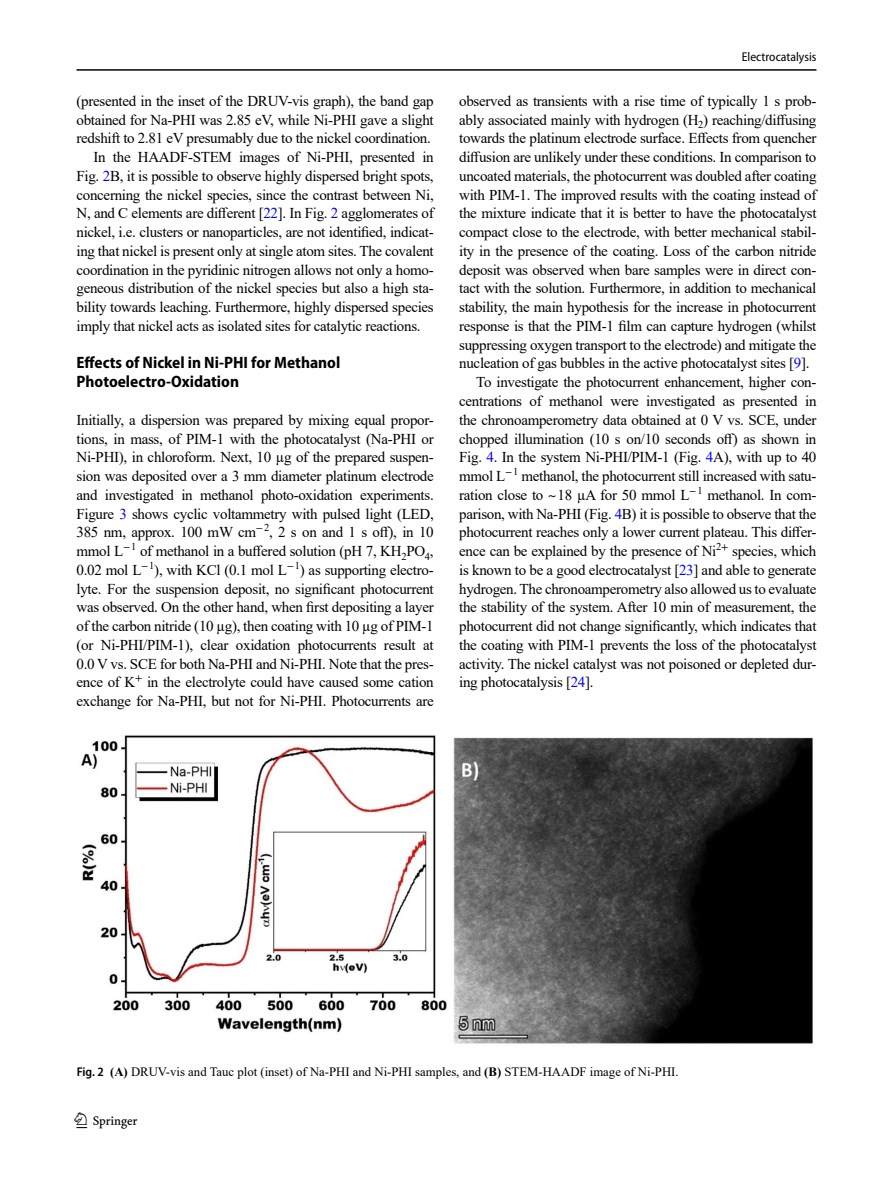
<style>
.page{position:relative;width:893px;height:1187px;background:#fff}
.page>*{position:absolute;margin:0;border:0;box-sizing:border-box;transform-origin:0 0}
.t1{font:22.5px "Springnew";color:#000}
.Head_2{font:700 semi-condensed 16.5px/18.8px "Myriad Pro";color:#000}
.Body_Text{font:15px/18.8px "Times New Roman";letter-spacing:-.02em;color:#000;text-align:justify}
.Body_Text_Indent{font:15px/18.8px "Times New Roman";letter-spacing:-.02em;color:#000;text-align:justify}
.Figure_Caption{font:12.75px "Times New Roman";color:#000}
.t2{font:semi-condensed 12.75px "Myriad Pro";color:#000}
.s1{color:#00f}
.s2{font-family:"STIX"}
.s3{font-family:"Myriad Pro";font-weight:600;font-stretch:semi-condensed}
.s4{font-weight:700}
</style>
<div class="page">
<hr style="left:77px;top:69px;width:739px;height:2px;background:#000">
<img style="left:81px;top:735px;width:732px;height:309px">
<p class="Body_Text" style="left:77px;top:91px;width:359px">(presented in the inset of the DRUV-vis graph), the band gap obtained for Na-PHI was 2.85 eV, while Ni-PHI gave a slight redshift to 2.81 eV presumably due to the nickel coordination.</p>
<p class="Body_Text_Indent" style="left:77px;top:147px;width:359px;text-indent:17px">In the HAADF-STEM images of Ni-PHI, presented in Fig. <span class="s1">2</span>B, it is possible to observe highly dispersed bright spots, concerning the nickel species, since the contrast between Ni, N, and C elements are different [<span class="s1">22</span>]. In Fig. <span class="s1">2</span> agglomerates of nickel, i.e. clusters or nanoparticles, are not identified, indicat&shy;ing that nickel is present only at single atom sites. The covalent coordination in the pyridinic nitrogen allows not only a homo&shy;geneous distribution of the nickel species but also a high sta&shy;bility towards leaching. Furthermore, highly dispersed species imply that nickel acts as isolated sites for catalytic reactions.</p>
<p class="Head_2" style="left:77px;top:354px;width:265px">Effects of Nickel in Ni-PHI for Methanol<br>Photoelectro-Oxidation</p>
<p class="Body_Text" style="left:77px;top:410px;width:359px">Initially, a dispersion was prepared by mixing equal propor&shy;tions, in mass, of PIM-1 with the photocatalyst (Na-PHI or Ni-PHI), in chloroform. Next, 10 µg of the prepared suspen&shy;sion was deposited over a 3 mm diameter platinum electrode and investigated in methanol photo-oxidation experiments.<br>Figure <span class="s1">3</span> shows cyclic voltammetry with pulsed light (LED, 385 nm, approx. 100 mW cm<sup>−</sup><sup>2</sup>, 2 s on and 1 s off), in 10 mmol L<sup>−</sup><sup>1</sup> of methanol in a buffered solution (pH 7, KH<sub>2</sub>PO<sub>4</sub>, 0.02 mol L<sup>−</sup><sup>1</sup>), with KCl (0.1 mol L<sup>−</sup><sup>1</sup>) as supporting electro&shy;lyte. For the suspension deposit, no significant photocurrent was observed. On the other hand, when first depositing a layer of the carbon nitride (10 µg), then coating with 10 µg of PIM-1 (or Ni-PHI/PIM-1), clear oxidation photocurrents result at 0.0 V vs. SCE for both Na-PHI and Ni-PHI. Note that the pres&shy;ence of K<sup>+</sup> in the electrolyte could have caused some cation exchange for Na-PHI, but not for Ni-PHI. Photocurrents are</p>
<p class="t2" style="left:742px;top:49px;width:76px">Electrocatalysis</p>
<p class="Body_Text" style="left:459px;top:91px;width:359px">observed as transients with a rise time of typically 1 s prob&shy;ably associated mainly with hydrogen (H<sub>2</sub>) reaching/diffusing towards the platinum electrode surface. Effects from quencher diffusion are unlikely under these conditions. In comparison to uncoated materials, the photocurrent was doubled after coating with PIM-1. The improved results with the coating instead of the mixture indicate that it is better to have the photocatalyst compact close to the electrode, with better mechanical stabil&shy;ity in the presence of the coating. Loss of the carbon nitride deposit was observed when bare samples were in direct con&shy;tact with the solution. Furthermore, in addition to mechanical stability, the main hypothesis for the increase in photocurrent response is that the PIM-1 film can capture hydrogen (whilst suppressing oxygen transport to the electrode) and mitigate the nucleation of gas bubbles in the active photocatalyst sites [<span class="s1">9</span>].</p>
<p class="Body_Text_Indent" style="left:459px;top:372px;width:359px;text-indent:17px">To investigate the photocurrent enhancement, higher con&shy;centrations of methanol were investigated as presented in the chronoamperometry data obtained at 0 V vs. SCE, under chopped illumination (10 s on/10 seconds off) as shown in Fig. <span class="s1">4</span>. In the system Ni-PHI/PIM-1 (Fig. <span class="s1">4</span>A), with up to 40 mmol L<sup>−</sup><sup>1</sup> methanol, the photocurrent still increased with satu&shy;ration close to <span class="s2">~</span>18 µA for 50 mmol L<sup>−</sup><sup>1</sup> methanol. In com&shy;parison, with Na-PHI (Fig. <span class="s1">4</span>B) it is possible to observe that the photocurrent reaches only a lower current plateau. This differ&shy;ence can be explained by the presence of Ni<sup>2</sup><sup>+</sup> species, which is known to be a good electrocatalyst [<span class="s1">23</span>] and able to generate hydrogen. The chronoamperometry also allowed us to evaluate the stability of the system. After 10 min of measurement, the photocurrent did not change significantly, which indicates that the coating with PIM-1 prevents the loss of the photocatalyst activity. The nickel catalyst was not poisoned or depleted dur&shy;ing photocatalysis [<span class="s1">24</span>].</p>
<p class="Figure_Caption" style="left:77px;top:1062px;width:603px"><span class="s3">Fig. 2</span> <span class="s4">(A)</span> DRUV-vis and Tauc plot (inset) of Na-PHI and Ni-PHI samples, and <span class="s4">(B)</span> STEM-HAADF image of Ni-PHI.</p>
<h1 class="t1" style="left:77px;top:1107px;width:63px">1 3</h1>
</div>
